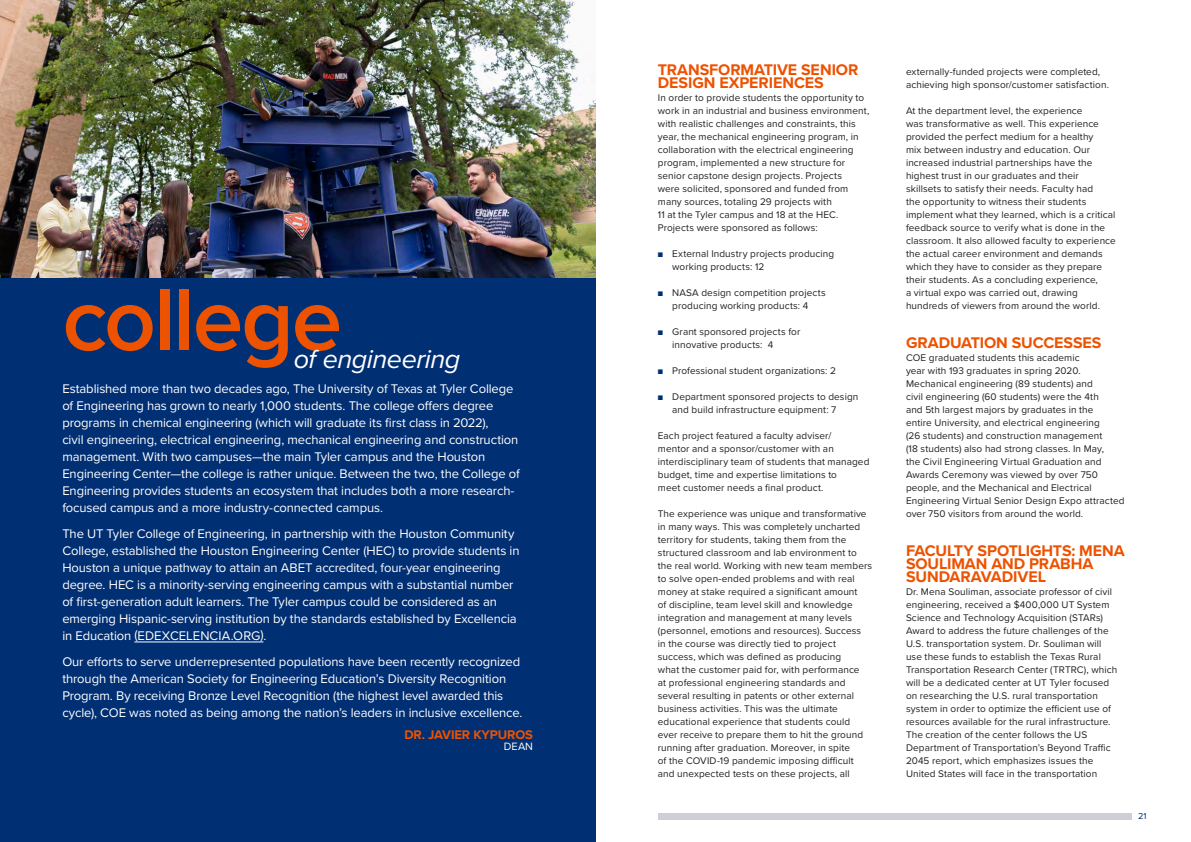
<style>
.page{position:relative;width:1191px;height:842px;background:#fff}
.page>*{position:absolute;margin:0;border:0;box-sizing:border-box;transform-origin:0 0}
.SecHeader-Lg-Orange{font:600 91px "Proxima Nova";letter-spacing:-.025em;color:#ed5200}
.SecHeader-Sm-White{font:italic 27px "Proxima Nova";letter-spacing:-.02em;color:#fff}
.t1{font:700 16px/13px "Proxima Nova";letter-spacing:-.005em;color:#ed5200}
.CollegeIntro-BodyCop{font:13px/17px "Proxima Nova";letter-spacing:-.01em;color:#fff}
.Dean_Name{font:700 13px "Proxima Nova";letter-spacing:-.01em;color:#ed5200}
.Dean_Title{font:11px "Proxima Nova";color:#fff}
.t2{font:10px/13px "Proxima Nova";letter-spacing:.01em;color:#231f20}
.t3{font:9px "Proxima Nova";color:#002f73}
.s1{font-size:8px;color:#002f73}
</style>
<div class="page">
<div style="left:658px;top:813px;width:473px;height:6px;background:#cecfd6"></div>
<img style="left:0;top:0;width:595px;height:278px">
<div style="left:0;top:278px;width:595px;height:564px;background:#002f73"></div>
<hr style="left:134px;top:642px;width:129px;height:1px;background:#fff">
<p class="SecHeader-Lg-Orange" style="left:62px;top:252px;width:281px">college</p>
<p class="SecHeader-Sm-White" style="left:294px;top:338px;width:168px">of engineering</p>
<p class="CollegeIntro-BodyCop" style="left:62px;top:379px;width:459px">Established more than two decades ago, The University of Texas at Tyler College of Engineering has grown to nearly 1,000 students. The college offers degree programs in chemical engineering (which will graduate its first class in 2022),<br>civil engineering, electrical engineering, mechanical engineering and construction management. With two campuses—the main Tyler campus and the Houston Engineering Center—the college is rather unique. Between the two, the College of Engineering provides students an ecosystem that includes both a more research&shy;focused campus and a more industry-connected campus.</p>
<p class="CollegeIntro-BodyCop" style="left:62px;top:524px;width:459px">The UT Tyler College of Engineering, in partnership with the Houston Community College, established the Houston Engineering Center (HEC) to provide students in Houston a unique pathway to attain an ABET accredited, four-year engineering degree. HEC is a minority-serving engineering campus with a substantial number of first-generation adult learners. The Tyler campus could be considered as an emerging Hispanic-serving institution by the standards established by Excellencia in Education (EDEXCELENCIA.ORG).</p>
<p class="CollegeIntro-BodyCop" style="left:62px;top:653px;width:461px">Our efforts to serve underrepresented populations have been recently recognized through the American Society for Engineering Education’s Diversity Recognition Program. By receiving Bronze Level Recognition (the highest level awarded this cycle), COE was noted as being among the nation’s leaders in inclusive excellence.</p>
<p class="Dean_Name" style="left:404px;top:724px;width:130px">DR. JAVIER KYPUROS</p>
<p class="Dean_Title" style="left:504px;top:738px;width:31px">DEAN</p>
<h1 class="t1" style="left:658px;top:63px;width:202px">TRANSFORMATIVE SENIOR<br>DESIGN EXPERIENCES</h1>
<p class="t2" style="left:658px;top:91px;width:213px">In order to provide students the opportunity to work in an industrial and business environment, with realistic challenges and constraints, this year, the mechanical engineering program, in collaboration with the electrical engineering program, implemented a new structure for senior capstone design projects. Projects<br>were solicited, sponsored and funded from many sources, totaling 29 projects with<br>11 at the Tyler campus and 18 at the HEC.<br>Projects were sponsored as follows:</p>
<p class="t2" style="left:672px;top:247px;width:163px;text-indent:-14px"><span class="s1">■</span> External Industry projects producing working products: 12</p>
<p class="t2" style="left:658px;top:286px;width:169px;text-align:center"><span class="s1">■</span> NASA design competition projects producing working products: 4</p>
<p class="t2" style="left:672px;top:325px;width:130px;text-indent:-14px"><span class="s1">■</span> Grant sponsored projects for innovative products: 4</p>
<p class="t2" style="left:658px;top:364px;width:180px"><span class="s1">■</span> Professional student organizations: 2</p>
<p class="t2" style="left:672px;top:390px;width:188px;text-indent:-14px"><span class="s1">■</span> Department sponsored projects to design and build infrastructure equipment: 7</p>
<p class="t2" style="left:658px;top:429px;width:213px">Each project featured a faculty adviser/<br>mentor and a sponsor/customer with an interdisciplinary team of students that managed budget, time and expertise limitations to<br>meet customer needs a final product.</p>
<p class="t2" style="left:658px;top:507px;width:216px">The experience was unique and transformative in many ways. This was completely uncharted territory for students, taking them from the structured classroom and lab environment to the real world. Working with new team members to solve open-ended problems and with real money at stake required a significant amount<br>of discipline, team level skill and knowledge integration and management at many levels (personnel, emotions and resources). Success<br>in the course was directly tied to project success, which was defined as producing<br>what the customer paid for, with performance<br>at professional engineering standards and several resulting in patents or other external business activities. This was the ultimate educational experience that students could ever receive to prepare them to hit the ground running after graduation. Moreover, in spite<br>of the COVID-19 pandemic imposing difficult and unexpected tests on these projects, all</p>
<p class="t2" style="left:906px;top:65px;width:204px">externally-funded projects were completed, achieving high sponsor/customer satisfaction.</p>
<p class="t2" style="left:906px;top:104px;width:211px">At the department level, the experience<br>was transformative as well. This experience provided the perfect medium for a healthy<br>mix between industry and education. Our increased industrial partnerships have the highest trust in our graduates and their skillsets to satisfy their needs. Faculty had<br>the opportunity to witness their students implement what they learned, which is a critical feedback source to verify what is done in the classroom. It also allowed faculty to experience the actual career environment and demands which they have to consider as they prepare their students. As a concluding experience,<br>a virtual expo was carried out, drawing hundreds of viewers from around the world.</p>
<h1 class="t1" style="left:906px;top:336px;width:197px">GRADUATION SUCCESSES</h1>
<p class="t2" style="left:906px;top:351px;width:220px">COE graduated students this academic<br>year with 193 graduates in spring 2020.<br>Mechanical engineering (89 students) and<br>civil engineering (60 students) were the 4th<br>and 5th largest majors by graduates in the<br>entire University, and electrical engineering<br>(26 students) and construction management<br>(18 students) also had strong classes. In May,<br>the Civil Engineering Virtual Graduation and Awards Ceremony was viewed by over 750 people, and the Mechanical and Electrical Engineering Virtual Senior Design Expo attracted over 750 visitors from around the world.</p>
<h1 class="t1" style="left:906px;top:544px;width:220px">FACULTY SPOTLIGHTS: MENA<br>SOULIMAN AND PRABHA<br>SUNDARAVADIVEL</h1>
<p class="t2" style="left:906px;top:585px;width:213px">Dr. Mena Souliman, associate professor of civil engineering, received a $400,000 UT System Science and Technology Acquisition (STARs)<br>Award to address the future challenges of the U.S. transportation system. Dr. Souliman will use these funds to establish the Texas Rural Transportation Research Center (TRTRC), which will be a dedicated center at UT Tyler focused on researching the U.S. rural transportation system in order to optimize the efficient use of resources available for the rural infrastructure.<br>The creation of the center follows the US Department of Transportation’s Beyond Traffic 2045 report, which emphasizes issues the United States will face in the transportation</p>
<p class="t3" style="left:1138px;top:809px;width:10px">21</p>
</div>
